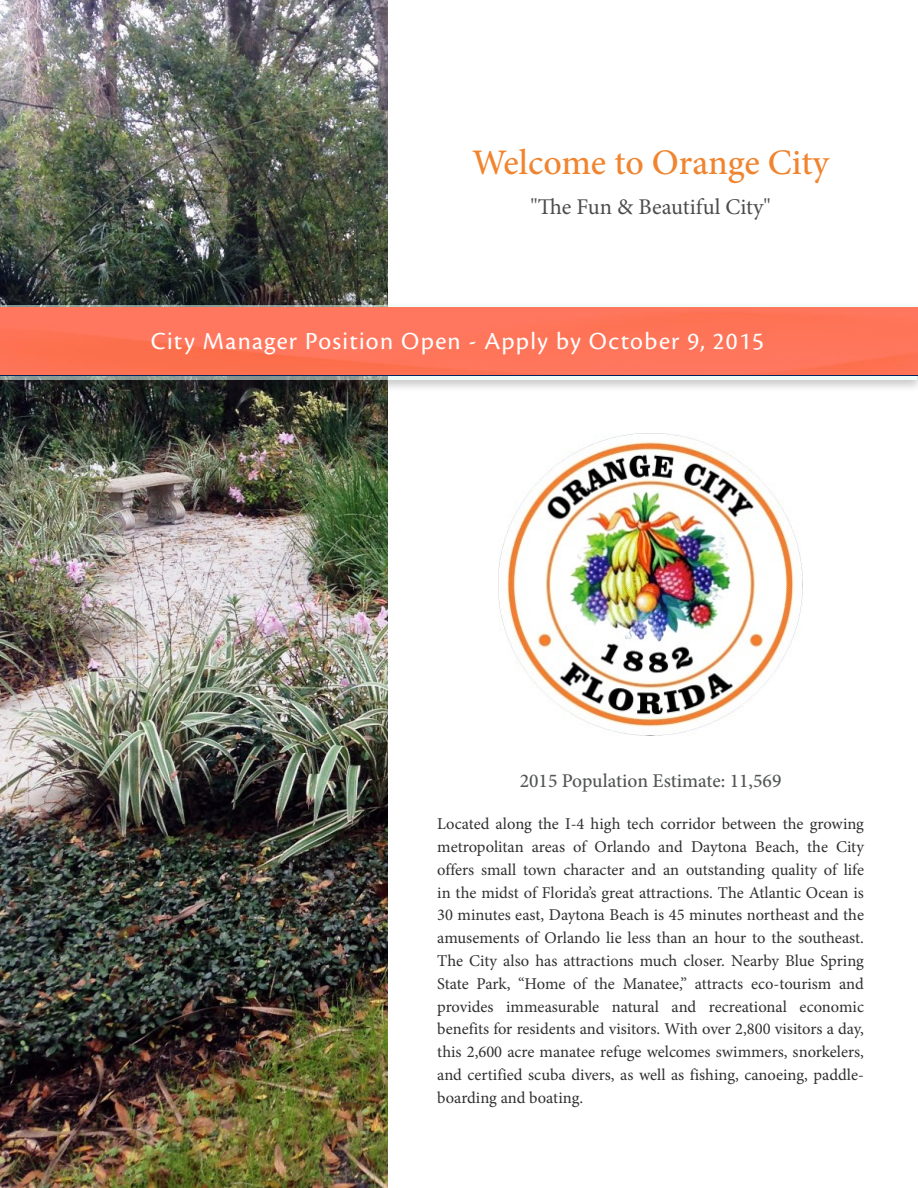
<style>
.page{position:relative;width:918px;height:1188px;background:#fff}
.page>*{position:absolute;margin:0;border:0;box-sizing:border-box;transform-origin:0 0}
.Titles{font:500 36px "Minion Pro";letter-spacing:-.005em;color:#f1842f}
.t1{font:25.5px "Cronos Pro";letter-spacing:.05em;color:#fff}
.Titles-2{font:22.5px "Minion Pro";color:#4b4c4d}
.Titles-3{font:500 19.5px "Minion Pro";color:#545557}
.main_pragraph{font:16.5px/22.8px "Minion Pro";color:#312f30;text-align:justify}
.t2{font:15px "Myriad Pro";color:#9d714e}
</style>
<div class="page">
<img style="left:498px;top:433px;width:305px;height:303px">
<img style="left:0;top:0;width:388px;height:1188px">
<div style="left:0;top:301px;width:918px;height:92px;background:#231f20;opacity:.42"></div>
<svg style="left:0;top:305px;width:917px;height:75px"></svg>
<div style="left:0;top:308px;width:918px;height:67px;background:linear-gradient(to right,#fe7457,#ff755a)"></div>
<p class="Titles" style="left:472px;top:138px;width:359px">Welcome to Orange City</p>
<p class="Titles-2" style="left:531px;top:192px;width:242px">"The Fun &amp; Beautiful City"</p>
<p class="t1" style="left:151px;top:326px;width:614px">City Manager Position Open - Apply by October 9, 2015</p>
<p class="t2" style="left:54px;top:1130px;width:9px">1</p>
<p class="Titles-3" style="left:520px;top:767px;width:263px">2015 Population Estimate: 11,569</p>
<p class="main_pragraph" style="left:437px;top:813px;width:428px">Located along the I-4 high tech corridor between the growing metropolitan areas of Orlando and Daytona Beach, the City offers small town character and an outstanding quality of life in the midst of Florida’s great attractions. The Atlantic Ocean is 30 minutes east, Daytona Beach is 45 minutes northeast and the amusements of Orlando lie less than an hour to the southeast.<br>The City also has attractions much closer. Nearby Blue Spring State Park, “Home of the Manatee,” attracts eco-tourism and provides immeasurable natural and recreational economic benefits for residents and visitors. With over 2,800 visitors a day, this 2,600 acre manatee refuge welcomes swimmers, snorkelers, and certified scuba divers, as well as fishing, canoeing, paddle&shy;boarding and boating.</p>
</div>
